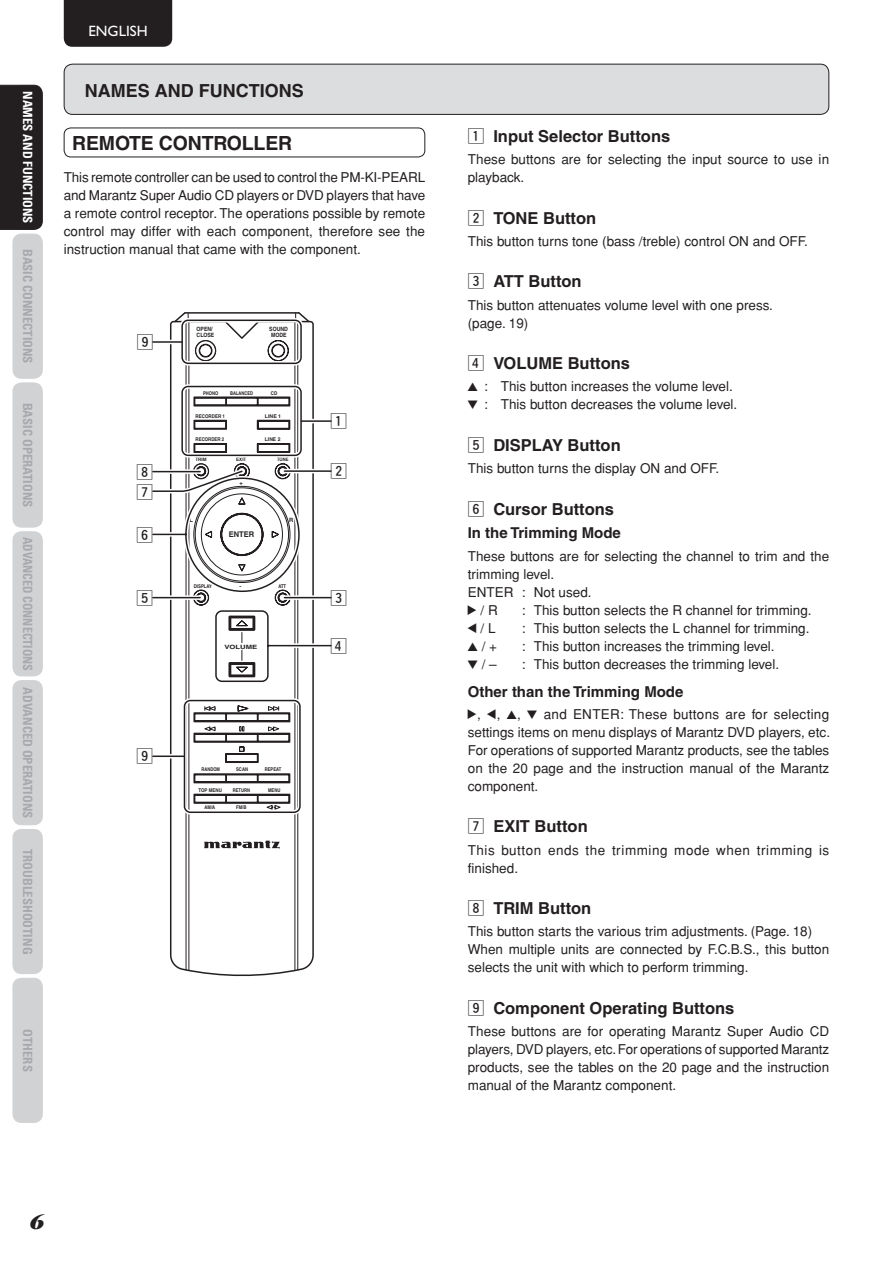
<style>
.page{position:relative;width:893px;height:1263px;background:#fff}
.page>*{position:absolute;margin:0;border:0;box-sizing:border-box;transform-origin:0 0}
.t1{font:italic ultra-condensed 21px "Garamond";color:#231f20;scale:1.4 1}
.t2{font:700 19.5px "Helvetica";letter-spacing:-.01em;color:#231f20}
.t3{font:700 18px "Helvetica";color:#231f20}
.t4{font:700 16.5px "Helvetica";color:#231f20}
.t5{font:16.5px "Ftg Hround";color:#231f20}
.t6{font:700 15px "Helvetica";color:#231f20}
.t7{font:15px "Gill Sans";color:#fff}
.t8{font:13.5px/18px "Helvetica";color:#231f20}
.t9{font:13.5px/18px "Helvetica";letter-spacing:.04em;color:#231f20}
.t10{font:700 condensed 12.75px "Univers";color:#a8a9ad}
.t11{font:700 condensed 12.75px "Univers";color:#a8a9ad;scale:.95 1}
.t12{font:700 condensed 12.75px "Univers";color:#fff}
.t13{font:700 7.8px "Helvetica";color:#231f20;scale:.96 1}
.t14{font:700 5.85px "Helvetica";color:#231f20;scale:.88 1}
.t15{font:700 5.85px "Helvetica";color:#231f20;scale:1.32 1}
.t16{font:700 5.85px "Helvetica";color:#231f20}
.t17{font:700 5.85px "Helvetica";color:#231f20;scale:.89 1}
.t18{font:700 5.1px "Helvetica";color:#231f20;scale:.81 1}
.t19{font:700 5.1px "Helvetica";color:#231f20;scale:.82 1}
.t20{font:700 5.1px "Helvetica";color:#231f20;scale:.88 1}
.t21{font:700 5.1px "Helvetica";color:#231f20}
.t22{font:700 5.1px "Helvetica";color:#231f20;scale:.86 1}
.t23{font:700 5.1px "Helvetica";color:#231f20;scale:.91 1}
.t24{font:700 5.1px "Helvetica";color:#231f20;scale:.85 1}
.t25{font:700 5.1px "Helvetica";color:#231f20;scale:.84 1}
.t26{font:700 5.1px "Helvetica";color:#231f20;scale:.87 1}
.s1{font-family:"Ftg Hround";font-weight:400}
.s2{font-family:"Audio Four 4"}
</style>
<div class="page">
<div style="left:64px;top:64px;width:765px;height:50px;background:#dcdddf;border-radius:9px"></div>
<div style="left:64px;top:64px;width:765px;height:51px;border:1px solid #231f20;border-radius:9px"></div>
<div style="left:64px;top:0;width:108px;height:47px;background:#231f20"></div>
<div style="left:13px;top:829px;width:29px;height:144px;background:#d1d2d4;border-radius:9px"></div>
<div style="left:13px;top:829px;width:30px;height:145px;border:1px solid #d1d2d4;border-radius:9px"></div>
<div style="left:13px;top:681px;width:29px;height:144px;background:#d1d2d4;border-radius:9px"></div>
<div style="left:13px;top:680px;width:30px;height:145px;border:1px solid #d1d2d4;border-radius:9px"></div>
<div style="left:13px;top:532px;width:29px;height:144px;background:#d1d2d4;border-radius:9px"></div>
<div style="left:13px;top:531px;width:30px;height:145px;border:1px solid #d1d2d4;border-radius:9px"></div>
<div style="left:13px;top:978px;width:29px;height:144px;background:#d1d2d4;border-radius:9px"></div>
<div style="left:13px;top:978px;width:30px;height:145px;border:1px solid #d1d2d4;border-radius:9px"></div>
<div style="left:13px;top:383px;width:29px;height:144px;background:#d1d2d4;border-radius:9px"></div>
<div style="left:13px;top:383px;width:30px;height:144px;border:1px solid #d1d2d4;border-radius:9px"></div>
<div style="left:13px;top:234px;width:29px;height:144px;background:#d1d2d4;border-radius:9px"></div>
<div style="left:13px;top:234px;width:30px;height:144px;border:1px solid #d1d2d4;border-radius:9px"></div>
<div style="left:0;top:85px;width:43px;height:145px;background:#231f20"></div>
<div style="left:64px;top:128px;width:361px;height:29px;border:1px solid #231f20;border-radius:7px"></div>
<svg style="left:170px;top:810px;width:144px;height:166px"></svg>
<svg style="left:204px;top:841px;width:76px;height:9px"></svg>
<svg style="left:152px;top:312px;width:180px;height:498px"></svg>
<svg style="left:152px;top:477px;width:149px;height:337px"></svg>
<p class="t12" style="left:32px;top:91px;width:134px;rotate:90deg">NAMES AND FUNCTIONS</p>
<p class="t10" style="left:32px;top:249px;width:116px;rotate:90deg">BASIC CONNECTIONS</p>
<p class="t10" style="left:32px;top:403px;width:106px;rotate:90deg">BASIC OPERATIONS</p>
<p class="t11" style="left:32px;top:537px;width:143px;rotate:90deg">ADVANCED CONNECTIONS</p>
<p class="t10" style="left:32px;top:687px;width:133px;rotate:90deg">ADVANCED OPERATIONS</p>
<p class="t10" style="left:32px;top:849px;width:107px;rotate:90deg">TROUBLESHOOTING</p>
<p class="t10" style="left:32px;top:1029px;width:44px;rotate:90deg">OTHERS</p>
<p class="t7" style="left:88px;top:26px;width:61px">ENGLISH</p>
<h3 class="t3" style="left:85px;top:84px;width:220px">NAMES AND FUNCTIONS</h3>
<h2 class="t2" style="left:72px;top:136px;width:221px">REMOTE CONTROLLER</h2>
<p class="t8" style="left:64px;top:170px;width:363px;text-align:justify">This remote controller can be used to control the PM-KI-PEARL and Marantz Super Audio CD players or DVD players that have a remote control receptor. The operations possible by remote control may differ with each component, therefore see the instruction manual that came with the component.</p>
<p class="t5" style="left:137px;top:334px;width:18px">.</p>
<p class="t14" style="left:197px;top:327px;width:20px">OPEN/</p>
<p class="t14" style="left:269px;top:327px;width:23px">SOUND</p>
<p class="t14" style="left:197px;top:333px;width:22px">CLOSE</p>
<p class="t17" style="left:271px;top:333px;width:19px">MODE</p>
<p class="t5" style="left:137px;top:464px;width:18px">,</p>
<p class="t19" style="left:203px;top:391px;width:20px">PHONO</p>
<p class="t18" style="left:230px;top:391px;width:30px">BALANCED</p>
<p class="t26" style="left:271px;top:391px;width:9px">CD</p>
<p class="t20" style="left:196px;top:414px;width:35px">RECORDER 1</p>
<p class="t21" style="left:265px;top:414px;width:18px">LINE 1</p>
<p class="t22" style="left:196px;top:437px;width:35px">RECORDER 2</p>
<p class="t21" style="left:265px;top:437px;width:17px">LINE 2</p>
<p class="t23" style="left:236px;top:458px;width:13px">EXIT</p>
<p class="t19" style="left:277px;top:458px;width:15px">TONE</p>
<p class="t23" style="left:195px;top:458px;width:14px">TRIM</p>
<p class="t5" style="left:331px;top:413px;width:18px">Z</p>
<p class="t5" style="left:331px;top:463px;width:18px">X</p>
<p class="t5" style="left:137px;top:483px;width:18px">M</p>
<p class="t16" style="left:239px;top:481px;width:5px">+</p>
<p class="t16" style="left:189px;top:518px;width:5px">L</p>
<p class="t16" style="left:289px;top:518px;width:6px">R</p>
<p class="t5" style="left:137px;top:527px;width:18px">N</p>
<p class="t13" style="left:229px;top:532px;width:28px">ENTER</p>
<p class="t24" style="left:194px;top:584px;width:23px">DISPLAY</p>
<p class="t25" style="left:278px;top:584px;width:11px">ATT</p>
<p class="t16" style="left:239px;top:584px;width:3px">-</p>
<p class="t5" style="left:137px;top:590px;width:18px">B</p>
<p class="t15" style="left:225px;top:644px;width:26px">VOLUME</p>
<p class="t5" style="left:331px;top:590px;width:18px">C</p>
<p class="t5" style="left:331px;top:638px;width:18px">V</p>
<p class="t5" style="left:137px;top:748px;width:18px">.</p>
<p class="t18" style="left:202px;top:768px;width:24px">RANDOM</p>
<p class="t18" style="left:265px;top:768px;width:22px">REPEAT</p>
<p class="t19" style="left:236px;top:768px;width:16px">SCAN</p>
<p class="t20" style="left:199px;top:788px;width:28px">TOP MENU</p>
<p class="t18" style="left:233px;top:788px;width:23px">RETURN</p>
<p class="t19" style="left:268px;top:788px;width:17px">MENU</p>
<p class="t19" style="left:205px;top:805px;width:15px">AM/A</p>
<p class="t19" style="left:236px;top:805px;width:14px">FM/B</p>
<p class="t4" style="left:468px;top:130px;width:204px"><span class="s1">Z</span> Input Selector Buttons</p>
<p class="t8" style="left:468px;top:152px;width:363px">These buttons are for selecting the input source to use in playback.</p>
<p class="t4" style="left:468px;top:212px;width:130px"><span class="s1">X</span> TONE Button</p>
<p class="t8" style="left:468px;top:233px;width:341px">This button turns tone (bass /treble) control ON and OFF.</p>
<p class="t4" style="left:468px;top:275px;width:115px"><span class="s1">C</span> ATT Button</p>
<p class="t8" style="left:468px;top:297px;width:307px">This button attenuates volume level with one press. (page. 19)</p>
<p class="t4" style="left:468px;top:357px;width:164px"><span class="s1">V</span> VOLUME Buttons</p>
<p class="t8" style="left:468px;top:379px;width:271px"><span class="s2">3</span> : This button increases the volume level.<br><span class="s2">4</span> : This button decreases the volume level.</p>
<p class="t4" style="left:468px;top:439px;width:154px"><span class="s1">B</span> DISPLAY Button</p>
<p class="t8" style="left:468px;top:461px;width:253px">This button turns the display ON and OFF.</p>
<p class="t4" style="left:468px;top:503px;width:148px"><span class="s1">N</span> Cursor Buttons</p>
<p class="t6" style="left:468px;top:528px;width:155px">In the Trimming Mode</p>
<p class="t8" style="left:468px;top:548px;width:363px">These buttons are for selecting the channel to trim and the trimming level.<br>ENTER : Not used.<br><span class="s2">2</span> / R</p>
<p class="t8" style="left:522px;top:602px;width:291px">: This button selects the R channel for trimming.</p>
<p class="t8" style="left:468px;top:620px;width:29px"><span class="s2">1</span> / L</p>
<p class="t8" style="left:522px;top:620px;width:289px">: This button selects the L channel for trimming.</p>
<p class="t8" style="left:468px;top:638px;width:31px"><span class="s2">3</span> / +</p>
<p class="t8" style="left:522px;top:638px;width:254px">: This button increases the trimming level.</p>
<p class="t8" style="left:468px;top:656px;width:30px"><span class="s2">4</span> / –</p>
<p class="t8" style="left:522px;top:656px;width:259px">: This button decreases the trimming level.</p>
<p class="t6" style="left:468px;top:686px;width:217px">Other than the Trimming Mode</p>
<p class="t8" style="left:468px;top:706px;width:364px;text-align:justify"><span class="s2">2</span>, <span class="s2">1</span>, <span class="s2">3</span>, <span class="s2">4</span> and ENTER: These buttons are for selecting settings items on menu displays of Marantz DVD players, etc.<br>For operations of supported Marantz products, see the tables on the 20 page and the instruction manual of the Marantz component.</p>
<p class="t4" style="left:468px;top:820px;width:121px"><span class="s1">M</span> EXIT Button</p>
<p class="t9" style="left:468px;top:842px;width:363px">This button ends the trimming mode when trimming is finished.</p>
<p class="t4" style="left:468px;top:902px;width:125px"><span class="s1">,</span> TRIM Button</p>
<p class="t8" style="left:468px;top:924px;width:363px">This button starts the various trim adjustments. (Page. 18)<br>When multiple units are connected by F.C.B.S., this button selects the unit with which to perform trimming.</p>
<p class="t4" style="left:468px;top:1002px;width:268px"><span class="s1">.</span> Component Operating Buttons</p>
<p class="t8" style="left:468px;top:1024px;width:363px;text-align:justify">These buttons are for operating Marantz Super Audio CD players, DVD players, etc. For operations of supported Marantz products, see the tables on the 20 page and the instruction manual of the Marantz component.</p>
<h1 class="t1" style="left:30px;top:1214px;width:12px">6</h1>
</div>
